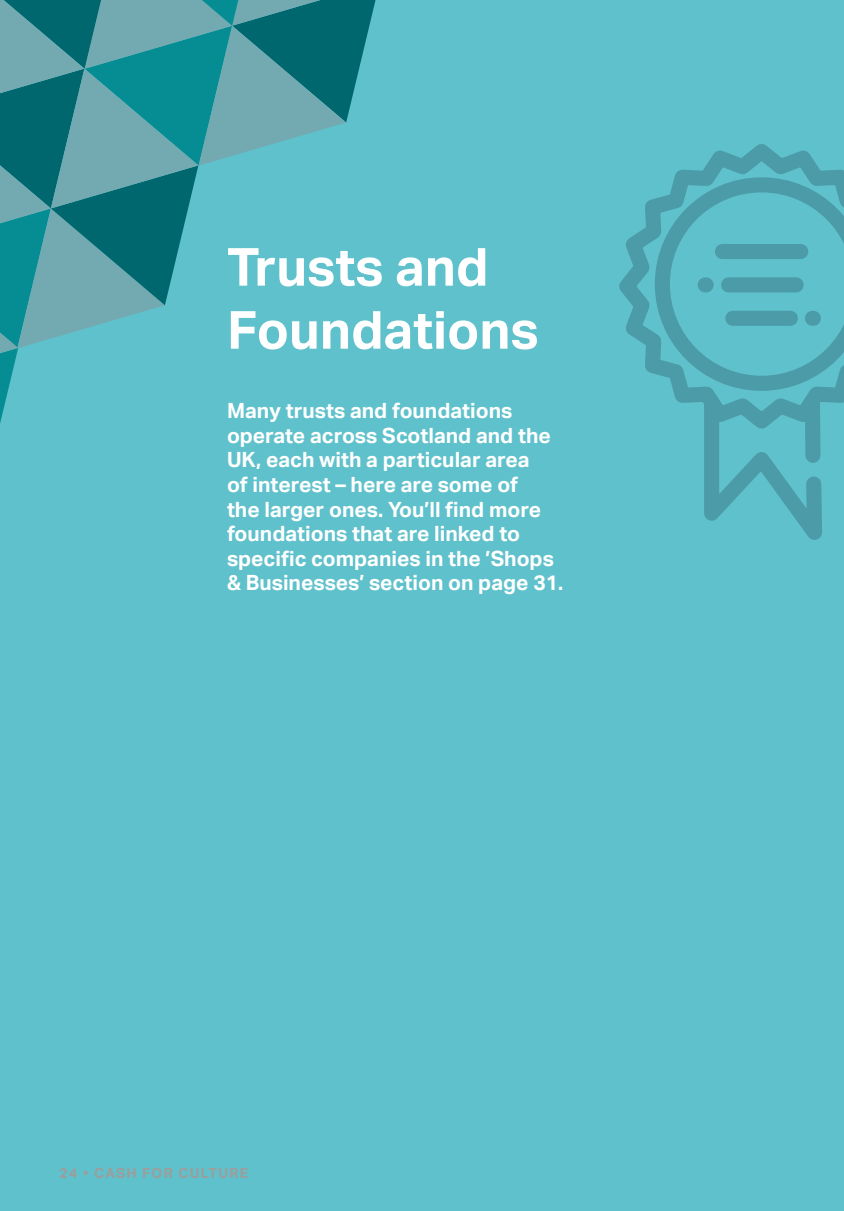
<style>
.page{position:relative;width:844px;height:1211px;background:#fff}
.page>*{position:absolute;margin:0;border:0;box-sizing:border-box;transform-origin:0 0}
.t1{font:700 52.5px/63px "Aktiv Grotesk";color:#fff}
.t2{font:700 21px/24.5px "Aktiv Grotesk";color:#fff}
.t3{font:700 14px "Aktiv Grotesk";letter-spacing:.09em;color:#9d9d9c}
</style>
<div class="page">
<div style="left:0;top:0;width:843px;height:693px;background:#5fc1cb"></div>
<svg style="left:0;top:0;width:375px;height:423px"></svg>
<div style="left:0;top:635px;width:843px;height:575px;background:#5fc1cb"></div>
<svg style="left:619px;top:144px;width:224px;height:230px"></svg>
<svg style="left:654px;top:177px;width:189px;height:363px"></svg>
<h1 class="t1" style="left:227px;top:236px;width:313px">Trusts and<br>Foundations</h1>
<p class="t2" style="left:227px;top:399px;width:338px">Many trusts and foundations operate across Scotland and the<br>UK, each with a particular area<br>of interest – here are some of<br>the larger ones. You’ll find more foundations that are linked to specific companies in the ’Shops &amp; Businesses’ section on page 31.</p>
<p class="t3" style="left:60px;top:1165px;width:190px">24 • CASH FOR CULTURE</p>
</div>
